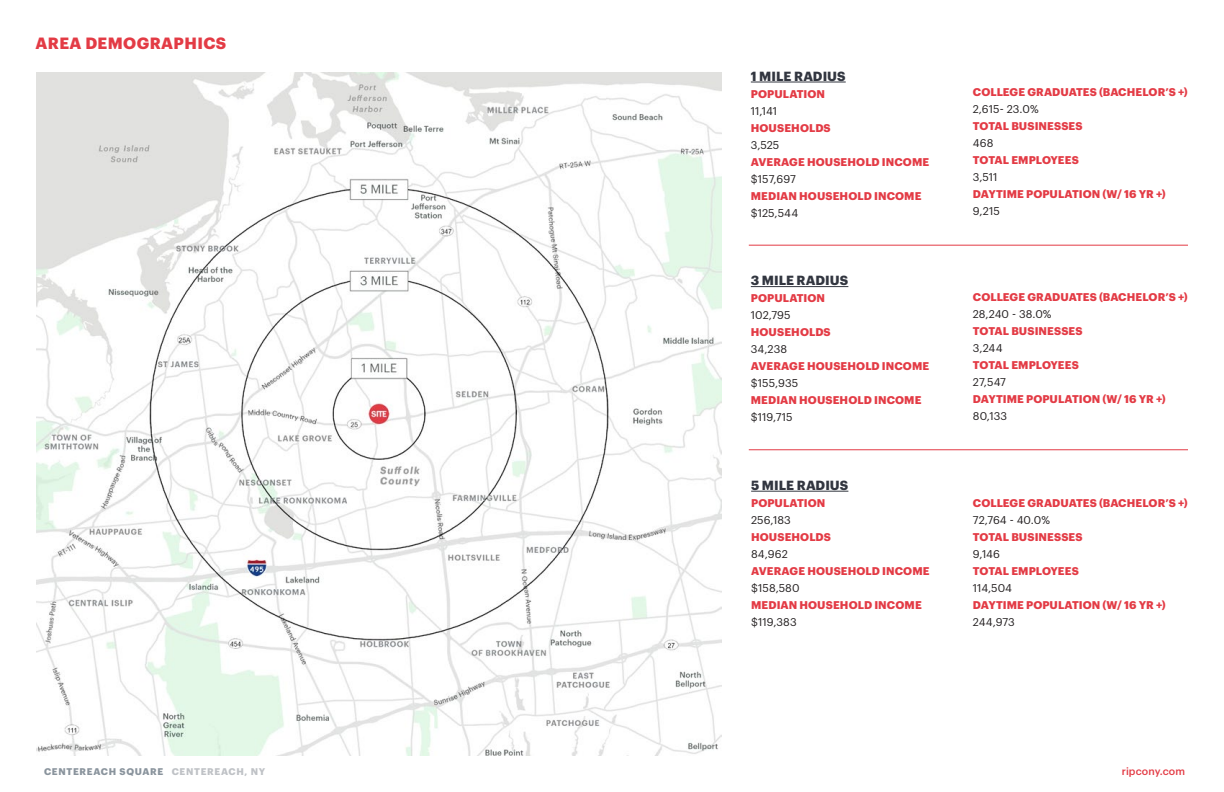
<style>
.page{position:relative;width:1224px;height:792px;background:#fff}
.page>*{position:absolute;margin:0;border:0;box-sizing:border-box;transform-origin:0 0}
.t1{font:700 16px "Graphik";letter-spacing:.025em;color:#e33b45}
.t2{font:700 13px "Graphik";color:#323640}
.t3{font:700 11px "Graphik";letter-spacing:.01em;color:#e33b45}
.t4{font:11px "Graphik";color:#231f20}
.t5{font:500 10.5px "Graphik";letter-spacing:.01em;color:#e33b45}
.t6{font:700 9.5px "Graphik";letter-spacing:.075em;color:#8a949d}
.s1{color:#bfc2c6}
</style>
<div class="page">
<img style="left:36px;top:72px;width:686px;height:683px">
<hr style="left:749px;top:245px;width:439px;height:1px;background:#e33b45">
<hr style="left:749px;top:449px;width:439px;height:1px;background:#e33b45">
<hr style="left:751px;top:82px;width:95px;height:1px;background:#323640">
<hr style="left:751px;top:286px;width:97px;height:1px;background:#323640">
<hr style="left:751px;top:491px;width:97px;height:1px;background:#323640">
<h1 class="t1" style="left:36px;top:31px;width:192px">AREA DEMOGRAPHICS</h1>
<p class="t2" style="left:751px;top:66px;width:96px">1 MILE RADIUS</p>
<p class="t3" style="left:751px;top:85px;width:76px">POPULATION</p>
<p class="t4" style="left:751px;top:102px;width:28px">11,141</p>
<p class="t3" style="left:751px;top:119px;width:81px">HOUSEHOLDS</p>
<p class="t4" style="left:751px;top:136px;width:30px">3,525</p>
<p class="t3" style="left:751px;top:153px;width:180px">AVERAGE HOUSEHOLD INCOME</p>
<p class="t4" style="left:751px;top:170px;width:47px">$157,697</p>
<p class="t3" style="left:751px;top:187px;width:172px">MEDIAN HOUSEHOLD INCOME</p>
<p class="t4" style="left:751px;top:204px;width:49px">$125,544</p>
<p class="t2" style="left:751px;top:271px;width:99px">3 MILE RADIUS</p>
<p class="t3" style="left:751px;top:290px;width:76px">POPULATION</p>
<p class="t4" style="left:751px;top:307px;width:41px">102,795</p>
<p class="t3" style="left:751px;top:324px;width:81px">HOUSEHOLDS</p>
<p class="t4" style="left:751px;top:341px;width:38px">34,238</p>
<p class="t3" style="left:751px;top:358px;width:180px">AVERAGE HOUSEHOLD INCOME</p>
<p class="t4" style="left:751px;top:375px;width:49px">$155,935</p>
<p class="t3" style="left:751px;top:392px;width:172px">MEDIAN HOUSEHOLD INCOME</p>
<p class="t4" style="left:751px;top:409px;width:43px">$119,715</p>
<p class="t2" style="left:751px;top:475px;width:99px">5 MILE RADIUS</p>
<p class="t3" style="left:751px;top:494px;width:76px">POPULATION</p>
<p class="t4" style="left:751px;top:512px;width:41px">256,183</p>
<p class="t3" style="left:751px;top:528px;width:81px">HOUSEHOLDS</p>
<p class="t4" style="left:751px;top:546px;width:38px">84,962</p>
<p class="t3" style="left:751px;top:562px;width:180px">AVERAGE HOUSEHOLD INCOME</p>
<p class="t4" style="left:751px;top:580px;width:50px">$158,580</p>
<p class="t3" style="left:751px;top:596px;width:172px">MEDIAN HOUSEHOLD INCOME</p>
<p class="t4" style="left:751px;top:614px;width:47px">$119,383</p>
<p class="t3" style="left:973px;top:84px;width:216px">COLLEGE GRADUATES (BACHELOR’S +)</p>
<p class="t4" style="left:973px;top:101px;width:67px">2,615- 23.0%</p>
<p class="t3" style="left:973px;top:118px;width:111px">TOTAL BUSINESSES</p>
<p class="t4" style="left:973px;top:135px;width:22px">468</p>
<p class="t3" style="left:973px;top:151px;width:107px">TOTAL EMPLOYEES</p>
<p class="t4" style="left:973px;top:169px;width:26px">3,511</p>
<p class="t3" style="left:973px;top:185px;width:194px">DAYTIME POPULATION (W/ 16 YR +)</p>
<p class="t4" style="left:973px;top:203px;width:28px">9,215</p>
<p class="t3" style="left:973px;top:288px;width:216px">COLLEGE GRADUATES (BACHELOR’S +)</p>
<p class="t4" style="left:973px;top:305px;width:80px">28,240 - 38.0%</p>
<p class="t3" style="left:973px;top:322px;width:111px">TOTAL BUSINESSES</p>
<p class="t4" style="left:973px;top:339px;width:31px">3,244</p>
<p class="t3" style="left:973px;top:356px;width:107px">TOTAL EMPLOYEES</p>
<p class="t4" style="left:973px;top:373px;width:35px">27,547</p>
<p class="t3" style="left:973px;top:390px;width:194px">DAYTIME POPULATION (W/ 16 YR +)</p>
<p class="t4" style="left:973px;top:407px;width:36px">80,133</p>
<p class="t3" style="left:973px;top:494px;width:216px">COLLEGE GRADUATES (BACHELOR’S +)</p>
<p class="t4" style="left:973px;top:512px;width:79px">72,764 - 40.0%</p>
<p class="t3" style="left:973px;top:528px;width:111px">TOTAL BUSINESSES</p>
<p class="t4" style="left:973px;top:546px;width:29px">9,146</p>
<p class="t3" style="left:973px;top:562px;width:107px">TOTAL EMPLOYEES</p>
<p class="t4" style="left:973px;top:580px;width:41px">114,504</p>
<p class="t3" style="left:973px;top:596px;width:194px">DAYTIME POPULATION (W/ 16 YR +)</p>
<p class="t4" style="left:973px;top:614px;width:43px">244,973</p>
<p class="t6" style="left:44px;top:764px;width:223px">CENTEREACH SQUARE <span class="s1">CENTEREACH, NY</span></p>
<p class="t5" style="left:1122px;top:763px;width:65px">ripcony.com</p>
</div>
